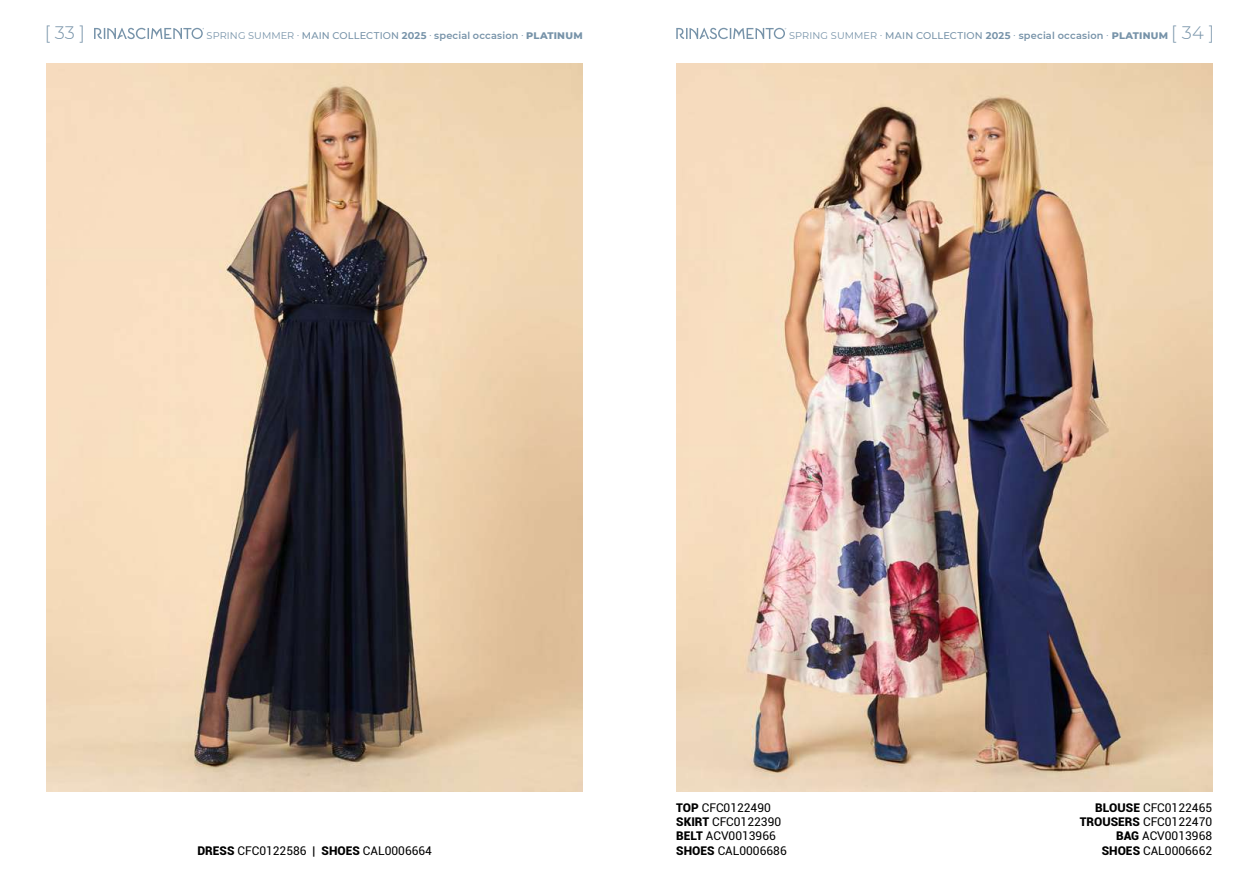
<style>
.page{position:relative;width:1259px;height:893px;background:#fff}
.page>*{position:absolute;margin:0;border:0;box-sizing:border-box;transform-origin:0 0}
.t1{font:300 18px "Montserrat";color:#7793a9}
.t2{font:12px/14.4px "Roboto";color:#000;text-align:right}
.t3{font:9.75px "Montserrat";letter-spacing:.01em;color:#7793a9}
.s1{font-weight:500}
.s2{font-weight:700}
.s3{font-weight:600}
.s4{font-weight:800}
.s5{font-weight:300;font-size:18px}
.s6{font-weight:900}
</style>
<div class="page">
<img style="left:676px;top:64px;width:536px;height:727px">
<img style="left:47px;top:64px;width:536px;height:727px">
<svg style="left:94px;top:28px;width:110px;height:11px"></svg>
<svg style="left:676px;top:28px;width:110px;height:11px"></svg>
<h1 class="t1" style="left:45px;top:21px;width:42px">[ 33 ]</h1>
<p class="t3" style="left:207px;top:29px;width:377px">SPRING SUMMER · <span class="s1">MAIN COLLECTION</span> <span class="s2">2025</span> · <span class="s3">special occasion</span> · <span class="s4">PLATINUM</span></p>
<p class="t3" style="left:789px;top:29px;width:427px">SPRING SUMMER · <span class="s1">MAIN COLLECTION</span> <span class="s2">2025</span> · <span class="s3">special occasion</span> · <span class="s4">PLATINUM</span> <span class="s5">[ 34 ]</span></p>
<p class="t2" style="left:676px;top:800px;width:106px;text-align:left"><span class="s6">TOP</span> CFC0122490<br><span class="s6">SKIRT</span> CFC0122390<br><span class="s6">BELT</span> ACV0013966</p>
<p class="t2" style="left:197px;top:843px;width:236px"><span class="s6">DRESS</span> CFC0122586 | <span class="s6">SHOES</span> CAL0006664</p>
<p class="t2" style="left:676px;top:843px;width:112px"><span class="s6">SHOES</span> CAL0006686</p>
<p class="t2" style="left:1079px;top:800px;width:134px"><span class="s6">BLOUSE</span> CFC0122465<br><span class="s6">TROUSERS</span> CFC0122470<br><span class="s6">BAG</span> ACV0013968<br><span class="s6">SHOES</span> CAL0006662</p>
</div>
